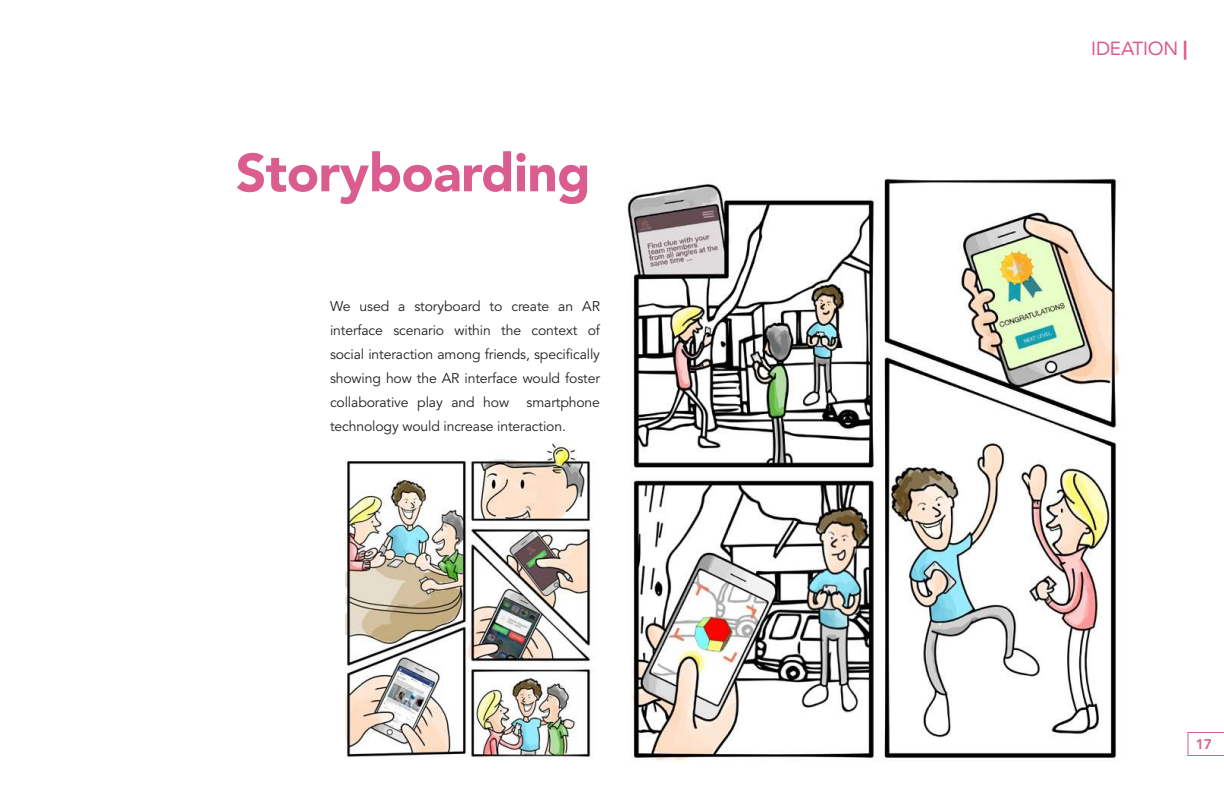
<style>
.page{position:relative;width:1224px;height:792px;background:#fff}
.page>*{position:absolute;margin:0;border:0;box-sizing:border-box;transform-origin:0 0}
.t1{font:900 53px "Avenir";letter-spacing:-.01em;color:#db5c8f}
.t2{font:19px "Avenir";letter-spacing:-.01em;color:#db5c8f}
.t3{font:14px/24px "Avenir";letter-spacing:-.01em;color:#231f20;text-align:justify}
.t4{font:800 14px "Avenir";color:#db5c8f}
.s1{font-weight:900}
</style>
<div class="page">
<div style="left:1188px;top:732px;width:36px;height:24px;border:1px solid #db5c8f"></div>
<img style="left:346px;top:442px;width:249px;height:316px">
<img style="left:627px;top:178px;width:493px;height:584px">
<h1 class="t1" style="left:236px;top:138px;width:356px">Storyboarding</h1>
<p class="t3" style="left:330px;top:294px;width:272px">We used a storyboard to create an AR interface scenario within the context of social interaction among friends, specifically showing how the AR interface would foster collaborative play and how smartphone technology would increase interaction.</p>
<h2 class="t2" style="left:1091px;top:36px;width:98px">IDEATION <span class="s1">|</span></h2>
<p class="t4" style="left:1196px;top:735px;width:18px">17</p>
</div>
